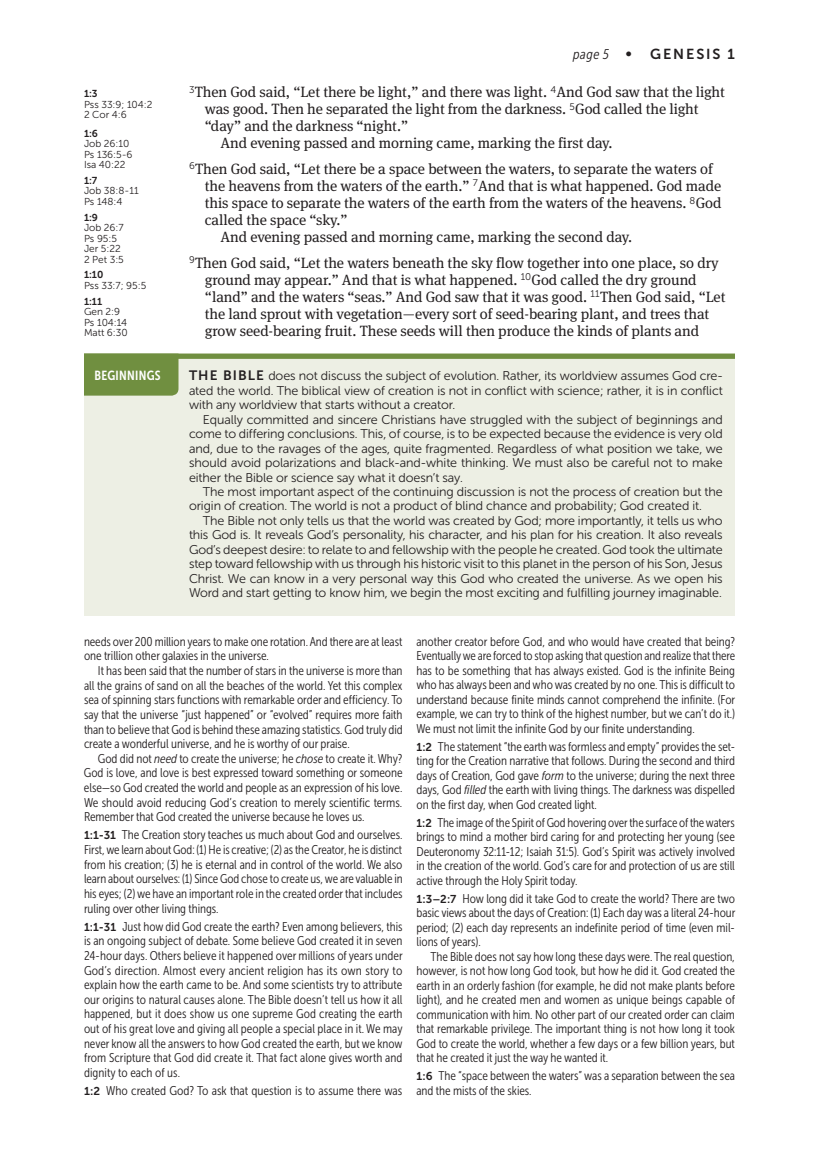
<style>
.page{position:relative;width:819px;height:1158px;background:#fff}
.page>*{position:absolute;margin:0;border:0;box-sizing:border-box;transform-origin:0 0}
.t1{font:14.88px/17.2px "Meta Serif Pro";letter-spacing:-.005em;color:#231f20}
.t2{font:14.35px "Museo Sans 700";color:#231f20}
.t3{font:13.12px "Museo Sans Cond 700";letter-spacing:.025em;color:#fff}
.t4{font:12.6px/14.7px "Museo Sans Cond 300";letter-spacing:-.005em;color:#231f20;text-align:justify}
.t5{font:12.6px/14.5px "Museo Sans Rounded 300";letter-spacing:-.005em;color:#231f20;text-align:justify}
.t6{font:10.15px/10.5px "Museo Sans 300";letter-spacing:-.005em;color:#231f20}
.t7{font:10.15px "Museo Sans 700";color:#231f20}
.s1{font-family:"Museo Sans Cond 300";font-style:italic;font-size:14px}
.s2{font-family:"Museo Sans 700";font-size:13.65px}
.s3{font-style:italic}
.s4{font-family:"Museo Sans 700";font-size:11.38px}
</style>
<div class="page">
<div style="left:84px;top:354px;width:651px;height:262px;background:#edefe4"></div>
<div style="left:84px;top:354px;width:105px;height:5px;background:#708f40"></div>
<div style="left:189px;top:354px;width:546px;height:5px;background:#708f40"></div>
<div style="left:84px;top:359px;width:94px;height:37px;background:#708f40"></div>
<p class="t7" style="left:84px;top:88px;width:15px">1:3</p>
<p class="t6" style="left:84px;top:99px;width:70px">Pss 33:9; 104:2<br>2 Cor 4:6</p>
<p class="t7" style="left:84px;top:127px;width:16px">1:6</p>
<p class="t6" style="left:84px;top:138px;width:50px">Job 26:10<br>Ps 136:5-6<br>Isa 40:22</p>
<p class="t7" style="left:84px;top:175px;width:15px">1:7</p>
<p class="t6" style="left:84px;top:186px;width:56px">Job 38:8-11<br>Ps 148:4</p>
<p class="t7" style="left:84px;top:211px;width:16px">1:9</p>
<p class="t6" style="left:84px;top:222px;width:41px">Job 26:7<br>Ps 95:5<br>Jer 5:22<br>2 Pet 3:5</p>
<p class="t7" style="left:84px;top:269px;width:21px">1:10</p>
<p class="t6" style="left:84px;top:280px;width:64px">Pss 33:7; 95:5</p>
<p class="t7" style="left:84px;top:295px;width:20px">1:11</p>
<p class="t6" style="left:84px;top:306px;width:45px">Gen 2:9<br>Ps 104:14<br>Matt 6:30</p>
<p class="t3" style="left:94px;top:368px;width:68px">BEGINNINGS</p>
<p class="t2" style="left:573px;top:46px;width:101px"><span class="s1">page 5</span> • GENESIS</p>
<p class="t2" style="left:728px;top:46px;width:9px">1</p>
<p class="t1" style="left:189px;top:83px;width:537px"><sup>3</sup>Then God said, “Let there be light,” and there was light. <sup>4</sup>And God saw that the light</p>
<p class="t1" style="left:205px;top:100px;width:495px">was good. Then he separated the light from the darkness. <sup>5</sup>God called the light</p>
<p class="t1" style="left:205px;top:117px;width:205px">“day” and the darkness “night.”</p>
<p class="t1" style="left:221px;top:134px;width:394px">And evening passed and morning came, marking the first day.</p>
<p class="t1" style="left:189px;top:159px;width:525px"><sup>6</sup>Then God said, “Let there be a space between the waters, to separate the waters of</p>
<p class="t1" style="left:205px;top:176px;width:518px">the heavens from the waters of the earth.” <sup>7</sup>And that is what happened. God made</p>
<p class="t1" style="left:205px;top:193px;width:518px">this space to separate the waters of the earth from the waters of the heavens. <sup>8</sup>God</p>
<p class="t1" style="left:205px;top:211px;width:144px">called the space “sky.”</p>
<p class="t1" style="left:221px;top:228px;width:413px">And evening passed and morning came, marking the second day.</p>
<p class="t1" style="left:205px;top:253px;width:522px;text-indent:-16px"><sup>9</sup>Then God said, “Let the waters beneath the sky flow together into one place, so dry ground may appear.” And that is what happened. <sup>10</sup>God called the dry ground “land” and the waters “seas.” And God saw that it was good. <sup>11</sup>Then God said, “Let the land sprout with vegetation—every sort of seed-bearing plant, and trees that grow seed-bearing fruit. These seeds will then produce the kinds of plants and</p>
<p class="t5" style="left:189px;top:369px;width:535px"><span class="s2">THE BIBLE</span> does not discuss the subject of evolution. Rather, its worldview assumes God cre&shy;ated the world. The biblical view of creation is not in conflict with science; rather, it is in conflict with any worldview that starts without a creator.</p>
<p class="t5" style="left:189px;top:412px;width:535px;text-indent:14px">Equally committed and sincere Christians have struggled with the subject of beginnings and come to differing conclusions. This, of course, is to be expected because the evidence is very old and, due to the ravages of the ages, quite fragmented. Regardless of what position we take, we should avoid polarizations and black-and-white thinking. We must also be careful not to make either the Bible or science say what it doesn’t say.</p>
<p class="t5" style="left:189px;top:484px;width:535px;text-indent:14px">The most important aspect of the continuing discussion is not the process of creation but the origin of creation. The world is not a product of blind chance and probability; God created it.</p>
<p class="t5" style="left:189px;top:513px;width:535px;text-indent:14px">The Bible not only tells us that the world was created by God; more importantly, it tells us who this God is. It reveals God’s personality, his character, and his plan for his creation. It also reveals God’s deepest desire: to relate to and fellowship with the people he created. God took the ultimate step toward fellowship with us through his historic visit to this planet in the person of his Son, Jesus Christ. We can know in a very personal way this God who created the universe. As we open his Word and start getting to know him, we begin the most exciting and fulfilling journey imaginable.</p>
<p class="t4" style="left:84px;top:634px;width:320px">needs over 200 million years to make one rotation. And there are at least one trillion other galaxies in the universe.</p>
<p class="t4" style="left:84px;top:663px;width:320px;text-indent:14px">It has been said that the number of stars in the universe is more than all the grains of sand on all the beaches of the world. Yet this complex sea of spinning stars functions with remarkable order and efficiency. To say that the universe “just happened” or “evolved” requires more faith than to believe that God is behind these amazing statistics. God truly did create a wonderful universe, and he is worthy of our praise.</p>
<p class="t4" style="left:84px;top:751px;width:320px;text-indent:14px">God did not <span class="s3">need</span> to create the universe; he <span class="s3">chose</span> to create it. Why?<br>God is love, and love is best expressed toward something or someone else—so God created the world and people as an expression of his love.<br>We should avoid reducing God’s creation to merely scientific terms.<br>Remember that God created the universe because he loves us.</p>
<p class="t4" style="left:84px;top:828px;width:320px"><span class="s4">1:1-31</span> The Creation story teaches us much about God and ourselves.<br>First, we learn about God: (1) He is creative; (2) as the Creator, he is distinct from his creation; (3) he is eternal and in control of the world. We also learn about ourselves: (1) Since God chose to create us, we are valuable in his eyes; (2) we have an important role in the created order that includes ruling over other living things.</p>
<p class="t4" style="left:84px;top:919px;width:320px"><span class="s4">1:1-31</span> Just how did God create the earth? Even among believers, this is an ongoing subject of debate. Some believe God created it in seven 24-hour days. Others believe it happened over millions of years under God’s direction. Almost every ancient religion has its own story to explain how the earth came to be. And some scientists try to attribute our origins to natural causes alone. The Bible doesn’t tell us how it all happened, but it does show us one supreme God creating the earth out of his great love and giving all people a special place in it. We may never know all the answers to how God created the earth, but we know from Scripture that God did create it. That fact alone gives worth and dignity to each of us.</p>
<p class="t4" style="left:84px;top:1083px;width:320px"><span class="s4">1:2</span> Who created God? To ask that question is to assume there was</p>
<p class="t4" style="left:416px;top:634px;width:320px">another creator before God, and who would have created that being?<br>Eventually we are forced to stop asking that question and realize that there has to be something that has always existed. God is the infinite Being who has always been and who was created by no one. This is difficult to understand because finite minds cannot comprehend the infinite. (For example, we can try to think of the highest number, but we can’t do it.)<br>We must not limit the infinite God by our finite understanding.</p>
<p class="t4" style="left:416px;top:739px;width:320px"><span class="s4">1:2</span> The statement “the earth was formless and empty” provides the set&shy;ting for the Creation narrative that follows. During the second and third days of Creation, God gave <span class="s3">form</span> to the universe; during the next three days, God <span class="s3">filled</span> the earth with living things. The darkness was dispelled on the first day, when God created light.</p>
<p class="t4" style="left:416px;top:815px;width:320px"><span class="s4">1:2</span> The image of the Spirit of God hovering over the surface of the waters brings to mind a mother bird caring for and protecting her young (see Deuteronomy 32:11-12; Isaiah 31:5). God’s Spirit was actively involved in the creation of the world. God’s care for and protection of us are still active through the Holy Spirit today.</p>
<p class="t4" style="left:416px;top:891px;width:320px"><span class="s4">1:3–2:7</span> How long did it take God to create the world? There are two basic views about the days of Creation: (1) Each day was a literal 24‑hour period; (2) each day represents an indefinite period of time (even mil&shy;lions of years).</p>
<p class="t4" style="left:416px;top:949px;width:320px;text-indent:14px">The Bible does not say how long these days were. The real question, however, is not how long God took, but how he did it. God created the earth in an orderly fashion (for example, he did not make plants before light), and he created men and women as unique beings capable of communication with him. No other part of our created order can claim that remarkable privilege. The important thing is not how long it took God to create the world, whether a few days or a few billion years, but that he created it just the way he wanted it.</p>
<p class="t4" style="left:416px;top:1069px;width:320px"><span class="s4">1:6</span> The “space between the waters” was a separation between the sea and the mists of the skies.</p>
</div>
